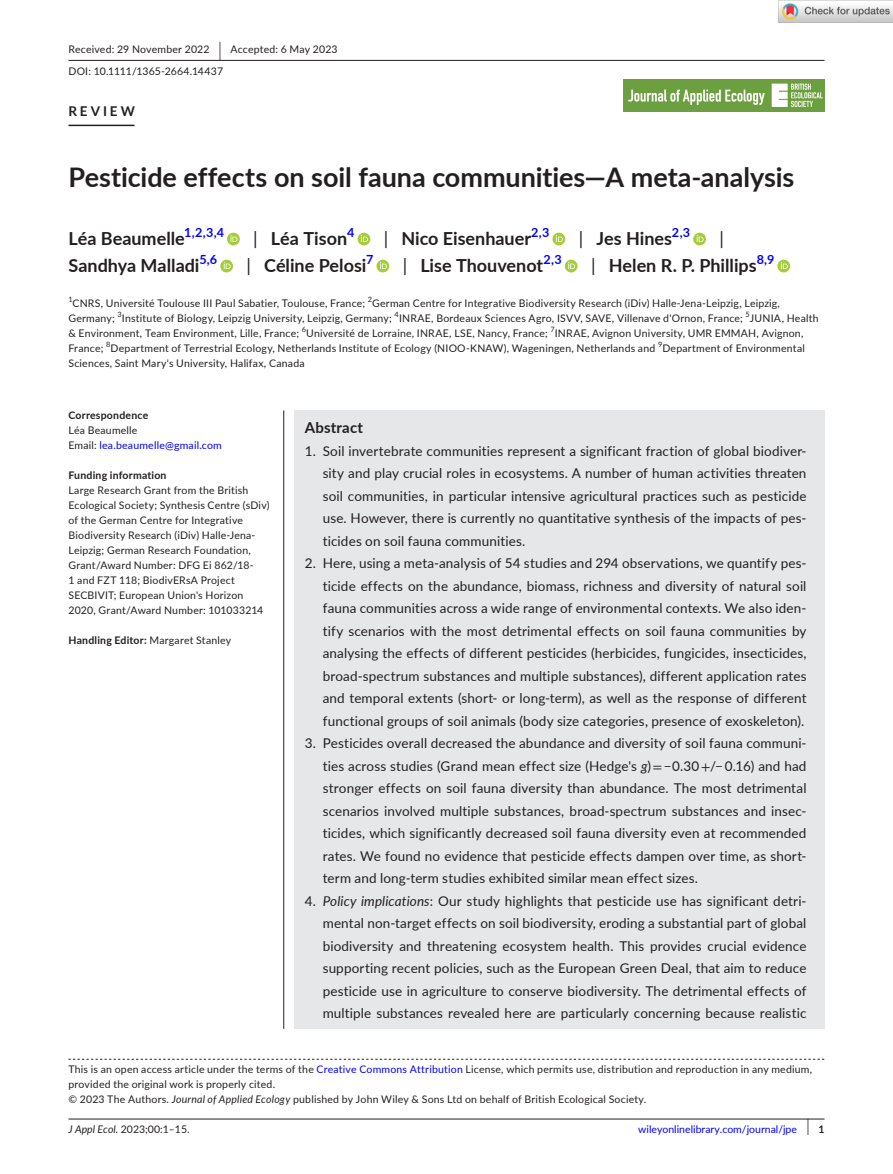
<style>
.page{position:relative;width:893px;height:1174px;background:#fff}
.page>*{position:absolute;margin:0;border:0;box-sizing:border-box;transform-origin:0 0}
.t1{font:700 27px "Lato";color:#231f20}
.t2{font:700 18px "Lato";color:#231f20}
.t3{font:18px "Lato";color:#231f20}
.t4{font:700 15px "Lato";letter-spacing:.015em;color:#231f20}
.t5{font:13.5px/22.5px "Lato";letter-spacing:.01em;color:#231f20;text-align:justify}
.t6{font:700 13.5px "Lato";letter-spacing:.215em;color:#231f20}
.t7{font:700 12.6px "Lato";color:#00f}
.t8{font:10.5px/15px "Lato";letter-spacing:.02em;color:#231f20}
.t9{font:10.5px/15px "Lato";letter-spacing:.01em;color:#00f}
.t10{font:700 10.5px "Lato";letter-spacing:.02em;color:#231f20}
.t11{font:7.35px "Lato";color:#231f20}
.s1{font-size:19.65px}
.s2{font-weight:400}
.s3{color:#231f20}
.s4{font-style:italic}
.s5{font-family:"STIX"}
.s6{color:#00f}
.s7{font-size:17.4px;color:#231f20}
.s8{font-weight:700;color:#231f20}
</style>
<div class="page">
<hr style="left:68px;top:1118px;width:756px;height:1px;background:#231f20">
<img style="left:623px;top:79px;width:201px;height:33px">
<hr style="left:68px;top:60px;width:756px;height:1px;background:#231f20">
<hr style="left:68px;top:125px;width:67px;height:1px;background:#231f20">
<svg style="left:227px;top:233px;width:13px;height:12px"></svg>
<svg style="left:230px;top:235px;width:7px;height:7px"></svg>
<div style="left:358px;top:233px;width:12px;height:12px;background:#a5cd39;border-radius:50%"></div>
<svg style="left:361px;top:235px;width:7px;height:7px"></svg>
<div style="left:553px;top:233px;width:12px;height:12px;background:#a5cd39;border-radius:50%"></div>
<svg style="left:556px;top:235px;width:7px;height:7px"></svg>
<svg style="left:693px;top:233px;width:13px;height:12px"></svg>
<svg style="left:697px;top:235px;width:7px;height:7px"></svg>
<svg style="left:220px;top:260px;width:13px;height:12px"></svg>
<svg style="left:224px;top:262px;width:7px;height:7px"></svg>
<div style="left:376px;top:260px;width:13px;height:12px;background:#a5cd39;border-radius:50%"></div>
<svg style="left:380px;top:262px;width:7px;height:7px"></svg>
<div style="left:565px;top:260px;width:13px;height:12px;background:#a5cd39;border-radius:50%"></div>
<svg style="left:568px;top:262px;width:7px;height:7px"></svg>
<div style="left:777px;top:260px;width:13px;height:12px;background:#a5cd39;border-radius:50%"></div>
<svg style="left:781px;top:262px;width:7px;height:7px"></svg>
<svg style="left:68px;top:1058px;width:756px;height:1px"></svg>
<div style="left:294px;top:410px;width:530px;height:618px;background:#e6e7e9"></div>
<hr style="left:283px;top:410px;width:1px;height:618px;background:#231f20">
<img style="left:779px;top:0;width:114px;height:23px">
<p class="t8" style="left:68px;top:38px;width:271px;line-height:21.8px">Received: 29 November 2022 <span class="s1">|</span> Accepted: 6 May 2023<br>DOI: 10.1111/1365-2664.14437</p>
<p class="t6" style="left:68px;top:101px;width:68px">REVIEW</p>
<h1 class="t1" style="left:68px;top:157px;width:727px">Pesticide effects on soil fauna communities—A meta-analysis</h1>
<h2 class="t2" style="left:68px;top:226px;width:118px">Léa Beaumelle</h2>
<p class="t7" style="left:184px;top:223px;width:41px">1,2,3,4</p>
<h2 class="t2" style="left:253px;top:226px;width:95px"><span class="s2">|</span> Léa Tison</h2>
<p class="t7" style="left:347px;top:223px;width:9px">4</p>
<h2 class="t2" style="left:384px;top:226px;width:149px"><span class="s2">|</span> Nico Eisenhauer</h2>
<p class="t7" style="left:531px;top:223px;width:20px">2,3</p>
<h2 class="t2" style="left:579px;top:226px;width:95px"><span class="s2">|</span> Jes Hines</h2>
<p class="t7" style="left:672px;top:223px;width:20px">2,3</p>
<h2 class="t3" style="left:719px;top:226px;width:6px">|</h2>
<h2 class="t2" style="left:68px;top:253px;width:133px">Sandhya Malladi</h2>
<p class="t7" style="left:199px;top:250px;width:19px">5,6</p>
<h2 class="t2" style="left:247px;top:253px;width:121px"><span class="s2">|</span> Céline Pelosi</h2>
<p class="t7" style="left:366px;top:250px;width:9px">7</p>
<h2 class="t2" style="left:403px;top:253px;width:142px"><span class="s2">|</span> Lise Thouvenot</h2>
<p class="t7" style="left:543px;top:250px;width:20px">2,3</p>
<h2 class="t2" style="left:591px;top:253px;width:167px"><span class="s2">|</span> Helen R. P. Phillips</h2>
<p class="t7" style="left:757px;top:250px;width:19px">8,9</p>
<p class="t11" style="left:68px;top:294px;width:6px">1</p>
<p class="t8" style="left:73px;top:295px;width:294px">CNRS, Université Toulouse III Paul Sabatier, Toulouse, France;</p>
<p class="t11" style="left:368px;top:294px;width:6px">2</p>
<p class="t8" style="left:372px;top:295px;width:409px">German Centre for Integrative Biodiversity Research (iDiv) Halle-Jena-Leipzig, Leipzig,</p>
<p class="t8" style="left:68px;top:310px;width:48px">Germany;</p>
<p class="t11" style="left:117px;top:309px;width:6px">3</p>
<p class="t8" style="left:122px;top:310px;width:271px">Institute of Biology, Leipzig University, Leipzig, Germany;</p>
<p class="t11" style="left:395px;top:309px;width:6px">4</p>
<p class="t8" style="left:399px;top:310px;width:345px">INRAE, Bordeaux Sciences Agro, ISVV, SAVE, Villenave d'Ornon, France;</p>
<p class="t11" style="left:746px;top:309px;width:6px">5</p>
<p class="t8" style="left:750px;top:310px;width:70px">JUNIA, Health</p>
<p class="t8" style="left:68px;top:325px;width:232px">&amp; Environment, Team Environment, Lille, France;</p>
<p class="t11" style="left:302px;top:324px;width:6px">6</p>
<p class="t8" style="left:306px;top:325px;width:243px">Université de Lorraine, INRAE, LSE, Nancy, France;</p>
<p class="t11" style="left:550px;top:324px;width:6px">7</p>
<p class="t8" style="left:555px;top:325px;width:250px">INRAE, Avignon University, UMR EMMAH, Avignon,</p>
<p class="t8" style="left:68px;top:340px;width:36px">France;</p>
<p class="t11" style="left:106px;top:339px;width:6px">8</p>
<p class="t8" style="left:111px;top:340px;width:546px">Department of Terrestrial Ecology, Netherlands Institute of Ecology (NIOO-KNAW), Wageningen, Netherlands and</p>
<p class="t11" style="left:658px;top:339px;width:6px">9</p>
<p class="t8" style="left:662px;top:340px;width:144px">Department of Environmental</p>
<p class="t8" style="left:68px;top:355px;width:238px">Sciences, Saint Mary's University, Halifax, Canada</p>
<p class="t10" style="left:68px;top:407px;width:81px">Correspondence</p>
<p class="t9" style="left:68px;top:422px;width:155px"><span class="s3">Léa Beaumelle<br>Email:</span> lea.beaumelle@gmail.com</p>
<p class="t10" style="left:68px;top:467px;width:100px">Funding information</p>
<p class="t8" style="left:68px;top:482px;width:203px">Large Research Grant from the British Ecological Society; Synthesis Centre (sDiv) of the German Centre for Integrative Biodiversity Research (iDiv) Halle-Jena-Leipzig; German Research Foundation, Grant/Award Number: DFG Ei 862/18-<br>1 and FZT 118; BiodivERsA Project SECBIVIT; European Union's Horizon 2020, Grant/Award Number: 101033214</p>
<p class="t10" style="left:68px;top:632px;width:164px">Handling Editor: <span class="s2">Margaret Stanley</span></p>
<p class="t4" style="left:305px;top:416px;width:60px">Abstract</p>
<p class="t5" style="left:323px;top:439px;width:485px;text-indent:-18px">1. Soil invertebrate communities represent a significant fraction of global biodiver&shy;sity and play crucial roles in ecosystems. A number of human activities threaten soil communities, in particular intensive agricultural practices such as pesticide use. However, there is currently no quantitative synthesis of the impacts of pes&shy;ticides on soil fauna communities.</p>
<p class="t5" style="left:323px;top:551px;width:485px;text-indent:-18px">2. Here, using a meta-analysis of 54 studies and 294 observations, we quantify pes&shy;ticide effects on the abundance, biomass, richness and diversity of natural soil fauna communities across a wide range of environmental contexts. We also iden&shy;tify scenarios with the most detrimental effects on soil fauna communities by analysing the effects of different pesticides (herbicides, fungicides, insecticides, broad-spectrum substances and multiple substances), different application rates and temporal extents (short- or long-term), as well as the response of different functional groups of soil animals (body size categories, presence of exoskeleton).</p>
<p class="t5" style="left:323px;top:731px;width:485px;text-indent:-18px">3. Pesticides overall decreased the abundance and diversity of soil fauna communi&shy;ties across studies (Grand mean effect size (Hedge's <span class="s4">g</span>) <span class="s5">=</span> −0.30 <span class="s5">+</span>/− 0.16) and had stronger effects on soil fauna diversity than abundance. The most detrimental scenarios involved multiple substances, broad-spectrum substances and insec&shy;ticides, which significantly decreased soil fauna diversity even at recommended rates. We found no evidence that pesticide effects dampen over time, as short&shy;term and long-term studies exhibited similar mean effect sizes.</p>
<p class="t5" style="left:323px;top:889px;width:485px;text-indent:-18px">4. <span class="s4">Policy implications</span>: Our study highlights that pesticide use has significant detri&shy;mental non-target effects on soil biodiversity, eroding a substantial part of global biodiversity and threatening ecosystem health. This provides crucial evidence supporting recent policies, such as the European Green Deal, that aim to reduce pesticide use in agriculture to conserve biodiversity. The detrimental effects of multiple substances revealed here are particularly concerning because realistic</p>
<p class="t8" style="left:68px;top:1061px;width:745px">This is an open access article under the terms of the <span class="s6">Creative Commons Attribution</span> License, which permits use, distribution and reproduction in any medium, provided the original work is properly cited.<br>© 2023 The Authors. <span class="s4">Journal of Applied Ecology</span> published by John Wiley &amp; Sons Ltd on behalf of British Ecological Society.</p>
<p class="t8" style="left:68px;top:1121px;width:123px"><span class="s4">J Appl Ecol.</span> 2023;00:1–15.</p>
<p class="t9" style="left:638px;top:1121px;width:188px">wileyonlinelibrary.com/journal/jpe <span class="s7">|</span> <span class="s8">1</span></p>
</div>
